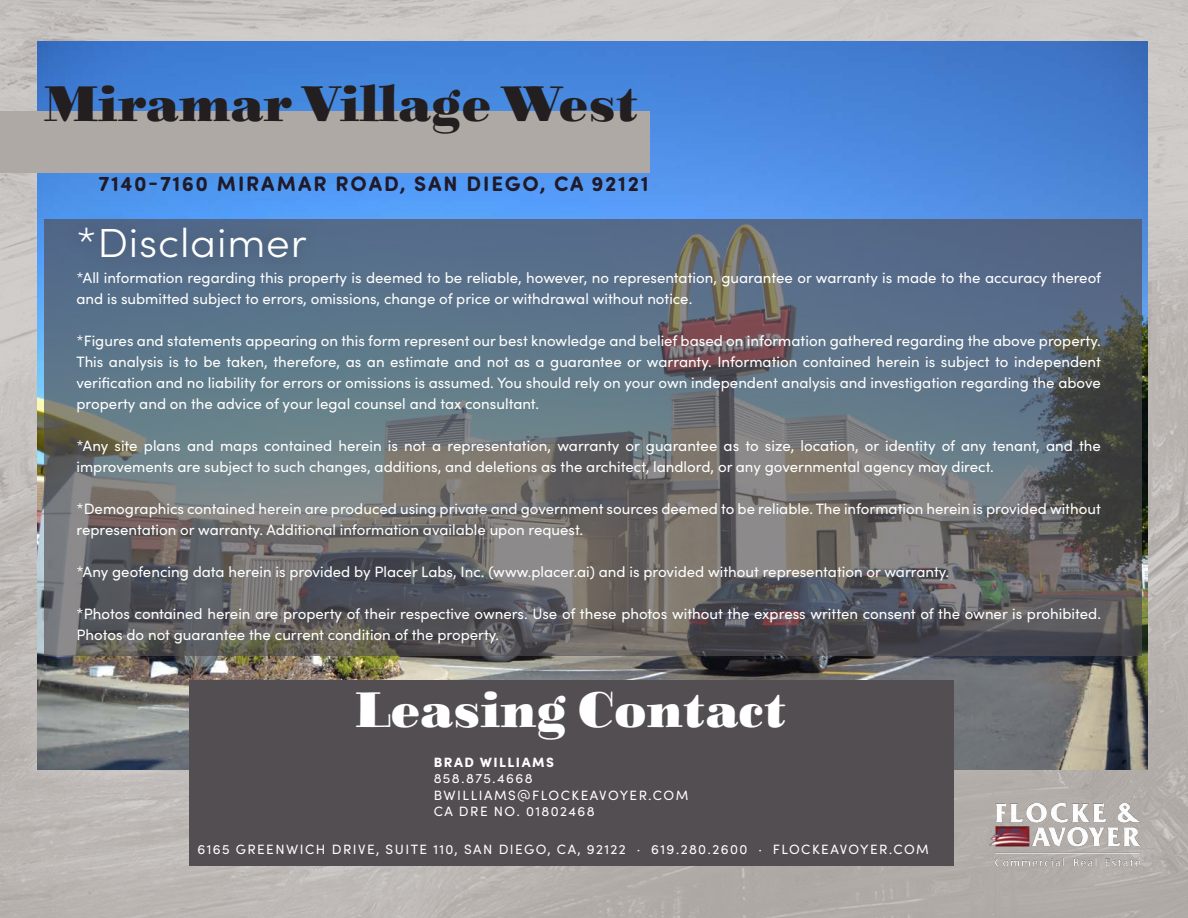
<style>
.page{position:relative;width:1188px;height:918px;background:#fff}
.page>*{position:absolute;margin:0;border:0;box-sizing:border-box;transform-origin:0 0}
.t1{font:48px "Liebe Doni Solid";color:#231f20}
.t2{font:48px "Liebe Doni Solid";color:#fff}
.t3{font:300 40.65px "Sofia Pro";letter-spacing:.02em;color:#fff;scale:1.04 1}
.t4{font:700 21px "Sofia Pro Soft";letter-spacing:.09em;color:#201a2a}
.t5{font:15px/21px "Sofia Pro";color:#fff}
.t6{font:13.5px "Sofia Pro";letter-spacing:.11em;color:#fff}
.t7{font:900 13.5px "Sofia Pro";letter-spacing:.11em;color:#fff}
</style>
<div class="page">
<img style="left:0;top:0;width:1188px;height:918px">
<img style="left:38px;top:41px;width:1109px;height:729px">
<svg style="left:996px;top:79px;width:116px;height:141px;background:#4882d3"></svg>
<img style="left:989px;top:803px;width:153px;height:63px">
<div style="left:0;top:111px;width:650px;height:61px;background:#afa9a5"></div>
<div style="left:189px;top:680px;width:765px;height:186px;background:#524e51"></div>
<svg style="left:44px;top:220px;width:1098px;height:436px;background:#626b74"></svg>
<div style="left:61px;top:208px;width:263px;height:70px;background:#231f20;opacity:.35"></div>
<p class="t1" style="left:44px;top:77px;width:595px">Miramar Village West</p>
<p class="t4" style="left:99px;top:168px;width:551px">7140-7160 MIRAMAR ROAD, SAN DIEGO, CA 92121</p>
<p class="t3" style="left:76px;top:213px;width:223px">*Disclaimer</p>
<p class="t5" style="left:76px;top:266px;width:1026px">*All information regarding this property is deemed to be reliable, however, no representation, guarantee or warranty is made to the accuracy thereof and is submitted subject to errors, omissions, change of price or withdrawal without notice.</p>
<p class="t5" style="left:76px;top:329px;width:1026px;text-align:justify">*Figures and statements appearing on this form represent our best knowledge and belief based on information gathered regarding the above property.<br>This analysis is to be taken, therefore, as an estimate and not as a guarantee or warranty. Information contained herein is subject to independent verification and no liability for errors or omissions is assumed. You should rely on your own independent analysis and investigation regarding the above property and on the advice of your legal counsel and tax consultant.</p>
<p class="t5" style="left:76px;top:434px;width:1026px">*Any site plans and maps contained herein is not a representation, warranty or guarantee as to size, location, or identity of any tenant, and the improvements are subject to such changes, additions, and deletions as the architect, landlord, or any governmental agency may direct.</p>
<p class="t5" style="left:76px;top:497px;width:1026px">*Demographics contained herein are produced using private and government sources deemed to be reliable. The information herein is provided without representation or warranty. Additional information available upon request.</p>
<p class="t5" style="left:76px;top:560px;width:874px">*Any geofencing data herein is provided by Placer Labs, Inc. (www.placer.ai) and is provided without representation or warranty.</p>
<p class="t5" style="left:76px;top:602px;width:1026px">*Photos contained herein are property of their respective owners. Use of these photos without the express written consent of the owner is prohibited.<br>Photos do not guarantee the current condition of the property.</p>
<p class="t2" style="left:356px;top:682px;width:432px">Leasing Contact</p>
<p class="t7" style="left:434px;top:752px;width:122px">BRAD WILLIAMS</p>
<p class="t6" style="left:434px;top:769px;width:100px">858.875.4668</p>
<p class="t6" style="left:434px;top:785px;width:256px">BWILLIAMS@FLOCKEAVOYER.COM</p>
<p class="t6" style="left:434px;top:801px;width:162px">CA DRE NO. 01802468</p>
<p class="t6" style="left:197px;top:839px;width:733px">6165 GREENWICH DRIVE, SUITE 110, SAN DIEGO, CA, 92122 · 619.280.2600 · FLOCKEAVOYER.COM</p>
</div>
